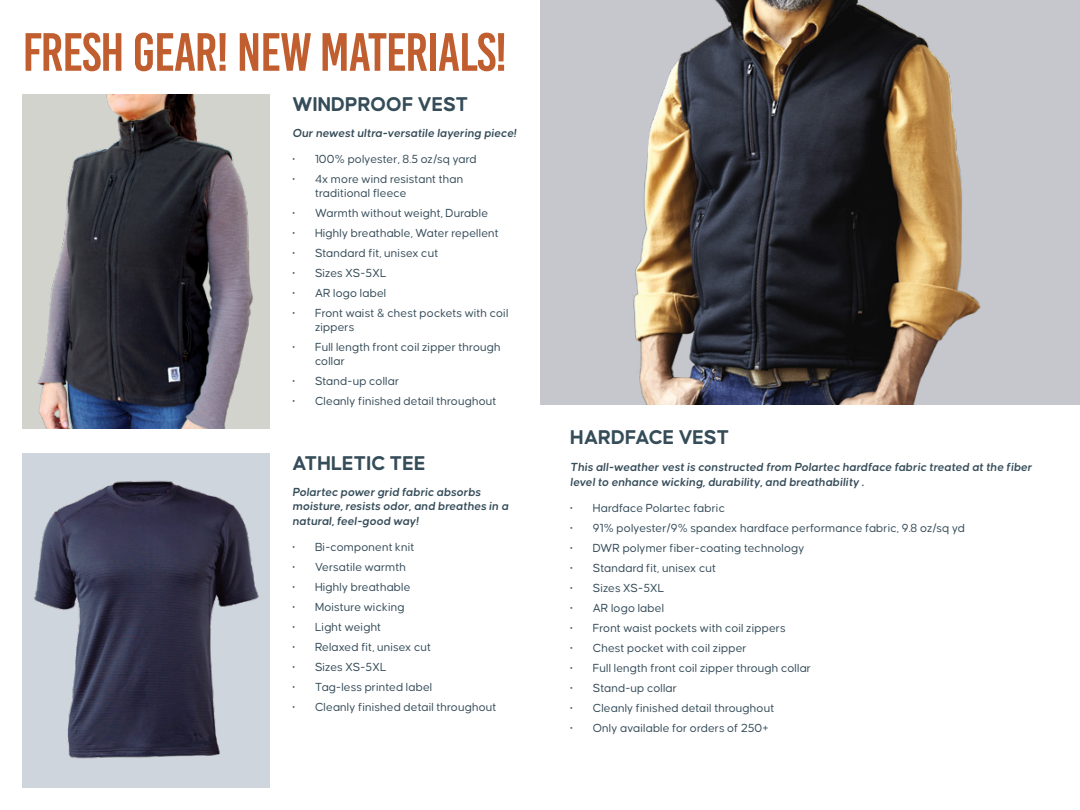
<style>
.page{position:relative;width:1080px;height:810px;background:#fff}
.page>*{position:absolute;margin:0;border:0;box-sizing:border-box;transform-origin:0 0}
.t1{font:53.75px "Bebas Kai";letter-spacing:-.02em;color:#c05e2f}
.t2{font:700 21.25px "Causten Round";color:#354c59}
.t3{font:12.5px/13.8px "Causten Round";letter-spacing:.005em;color:#354c59}
.t4{font:italic 600 12.5px/15px "Causten Round";letter-spacing:.005em;color:#354c59}
</style>
<div class="page">
<img style="left:22px;top:94px;width:248px;height:335px">
<img style="left:22px;top:453px;width:248px;height:335px">
<img style="left:540px;top:0;width:540px;height:405px">
<h1 class="t1" style="left:22px;top:23px;width:486px">FRESH GEAR! NEW MATERIALS!</h1>
<h2 class="t2" style="left:292px;top:92px;width:177px">WINDPROOF VEST</h2>
<p class="t4" style="left:292px;top:125px;width:225px">Our newest ultra-versatile layering piece!</p>
<p class="t3" style="left:292px;top:152px;width:186px">• 100% polyester, 8.5 oz/sq yard</p>
<p class="t3" style="left:315px;top:172px;width:150px;text-indent:-22px">• 4x more wind resistant than traditional fleece</p>
<p class="t3" style="left:292px;top:206px;width:197px">• Warmth without weight, Durable</p>
<p class="t3" style="left:292px;top:226px;width:208px">• Highly breathable, Water repellent</p>
<p class="t3" style="left:292px;top:246px;width:147px">• Standard fit, unisex cut</p>
<p class="t3" style="left:292px;top:266px;width:96px">• Sizes XS-5XL</p>
<p class="t3" style="left:292px;top:286px;width:95px">• AR logo label</p>
<p class="t3" style="left:315px;top:306px;width:195px;text-indent:-22px">• Front waist &amp; chest pockets with coil zippers</p>
<p class="t3" style="left:315px;top:340px;width:187px;text-indent:-22px">• Full length front coil zipper through collar</p>
<p class="t3" style="left:292px;top:374px;width:108px">• Stand-up collar</p>
<p class="t3" style="left:292px;top:394px;width:206px">• Cleanly finished detail throughout</p>
<h2 class="t2" style="left:292px;top:451px;width:135px">ATHLETIC TEE</h2>
<p class="t4" style="left:292px;top:485px;width:217px;line-height:13.8px">Polartec power grid fabric absorbs moisture, resists odor, and breathes in a</p>
<p class="t4" style="left:292px;top:513px;width:128px">natural, feel-good way!</p>
<p class="t3" style="left:292px;top:540px;width:124px">• Bi-component knit</p>
<p class="t3" style="left:292px;top:560px;width:115px">• Versatile warmth</p>
<p class="t3" style="left:292px;top:580px;width:120px">• Highly breathable</p>
<p class="t3" style="left:292px;top:600px;width:114px">• Moisture wicking</p>
<p class="t3" style="left:292px;top:620px;width:90px">• Light weight</p>
<p class="t3" style="left:292px;top:640px;width:140px">• Relaxed fit, unisex cut</p>
<p class="t3" style="left:292px;top:660px;width:96px">• Sizes XS-5XL</p>
<p class="t3" style="left:292px;top:680px;width:141px">• Tag-less printed label</p>
<p class="t3" style="left:292px;top:700px;width:206px">• Cleanly finished detail throughout</p>
<h2 class="t2" style="left:570px;top:426px;width:160px">HARDFACE VEST</h2>
<p class="t4" style="left:570px;top:459px;width:463px">This all-weather vest is constructed from Polartec hardface fabric treated at the fiber level to enhance wicking, durability, and breathability .</p>
<p class="t3" style="left:570px;top:501px;width:156px">• Hardface Polartec fabric</p>
<p class="t3" style="left:570px;top:521px;width:396px">• 91% polyester/9% spandex hardface performance fabric, 9.8 oz/sq yd</p>
<p class="t3" style="left:570px;top:541px;width:236px">• DWR polymer fiber-coating technology</p>
<p class="t3" style="left:570px;top:561px;width:147px">• Standard fit, unisex cut</p>
<p class="t3" style="left:570px;top:581px;width:96px">• Sizes XS-5XL</p>
<p class="t3" style="left:570px;top:601px;width:95px">• AR logo label</p>
<p class="t3" style="left:570px;top:621px;width:217px">• Front waist pockets with coil zippers</p>
<p class="t3" style="left:570px;top:641px;width:178px">• Chest pocket with coil zipper</p>
<p class="t3" style="left:570px;top:661px;width:242px">• Full length front coil zipper through collar</p>
<p class="t3" style="left:570px;top:681px;width:108px">• Stand-up collar</p>
<p class="t3" style="left:570px;top:701px;width:206px">• Cleanly finished detail throughout</p>
<p class="t3" style="left:570px;top:721px;width:200px">• Only available for orders of 250+</p>
</div>
